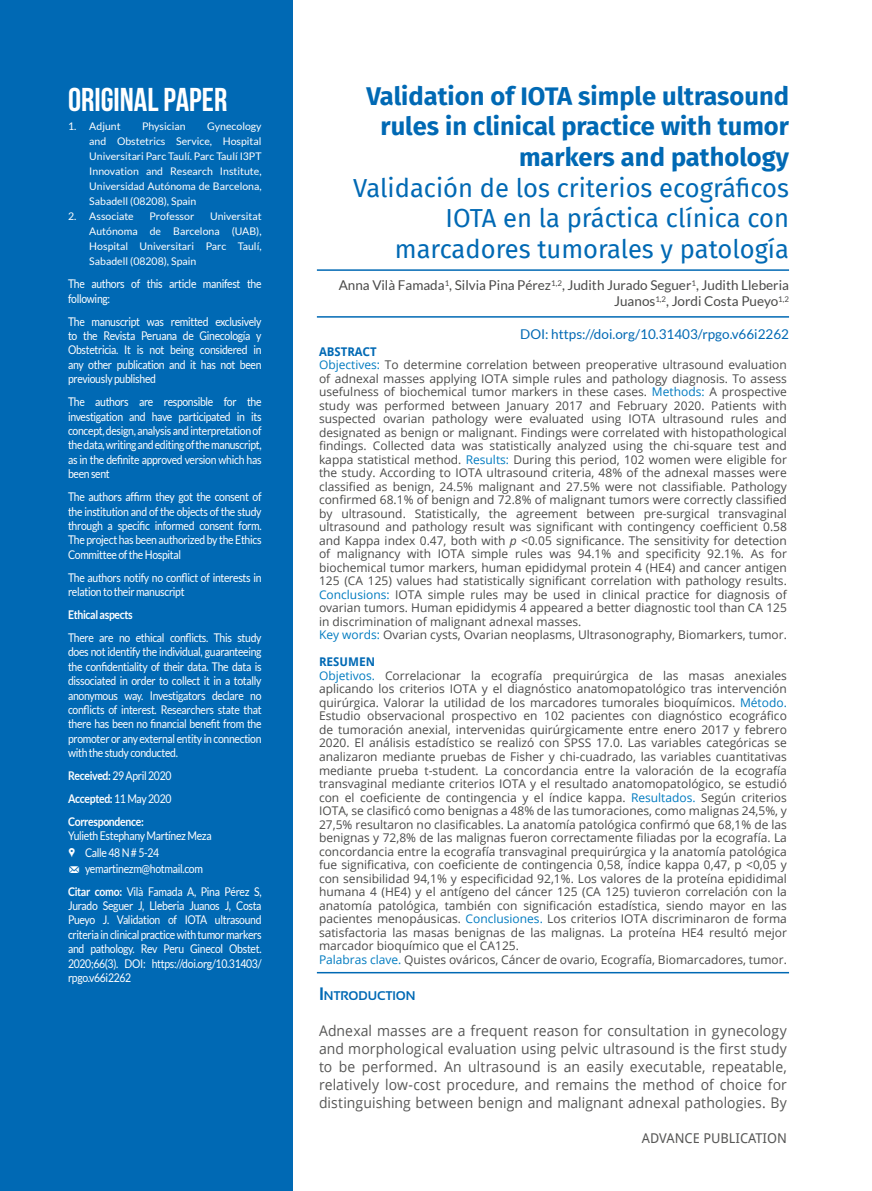
<style>
.page{position:relative;width:872px;height:1191px;background:#fff}
.page>*{position:absolute;margin:0;border:0;box-sizing:border-box;transform-origin:0 0}
.t1{font:700 33px "Bebas Neue";color:#fff}
.t2{font:25.5px/30.6px "Fira Sans";color:#0069b4;text-align:right}
.t3{font:700 25.5px/30.6px "Fira Sans";color:#0069b4;text-align:right}
.t4{font:14.7px/18px "Open Sans";letter-spacing:.01em;color:#575756;text-align:justify;scale:.95 1}
.t5{font:13.5px/16.2px "Lato";color:#4a4a49;text-align:right}
.t6{font:13.5px "Lato";color:#0069b4}
.t7{font:13.5px "Droid Sans";color:#575756}
.t8{font:700 12.6px "Sansation";color:#0069b4}
.t9{font:12px/13.5px "Open Sans";color:#4a4a49}
.t10{font:12px/14.4px "Lato";letter-spacing:-.03em;color:#fff;text-align:justify;scale:.87 1}
.t11{font:700 12px/23px "Lato";letter-spacing:-.03em;color:#fff;text-align:justify;scale:.87 1}
.t12{font:700 12px "Droid Sans";color:#0069b4}
.t13{font:10.5px/15px "Lato";color:#fff;text-align:justify}
.s1{font-weight:400}
.s2{font-family:"Modern Pictograms";font-size:13.5px}
.s3{font-weight:700}
.s4{color:#007bc0}
.s5{font-style:italic}
.s6{font-size:18px}
</style>
<div class="page">
<div style="left:0;top:0;width:293px;height:1191px;background:#0069b4"></div>
<hr style="left:317px;top:269px;width:472px;height:2px;background:#0069b4">
<hr style="left:317px;top:316px;width:472px;height:2px;background:#0069b4">
<hr style="left:317px;top:972px;width:472px;height:1px;background:#0069b4">
<h1 class="t1" style="left:68px;top:82px;width:161px">ORIGINAL PAPER</h1>
<p class="t13" style="left:89px;top:119px;width:174px;text-indent:118px">Gynecology and Obstetrics Service, Hospital Universitari Parc Taulí. Parc Taulí I3PT Innovation and Research Institute, Universidad Autónoma de Barcelona, Sabadell (08208), Spain</p>
<p class="t13" style="left:68px;top:209px;width:67px">2. Associate</p>
<p class="t13" style="left:149px;top:209px;width:46px">Professor</p>
<p class="t13" style="left:68px;top:119px;width:54px">1. Adjunt</p>
<p class="t13" style="left:142px;top:119px;width:45px">Physician</p>
<p class="t13" style="left:89px;top:209px;width:174px;text-indent:121px">Universitat Autónoma de Barcelona (UAB), Hospital Universitari Parc Taulí, Sabadell (08208), Spain</p>
<p class="t10" style="left:68px;top:277px;width:224px">The authors of this article manifest the following:</p>
<p class="t10" style="left:68px;top:314px;width:224px">The manuscript was remitted exclusively to the Revista Peruana de Ginecología y Obstetricia. It is not being considered in any other publication and it has not been previously published</p>
<p class="t10" style="left:68px;top:394px;width:224px">The authors are responsible for the investigation and have participated in its concept, design, analysis and interpretation of the data, writing and editing of the manuscript, as in the definite approved version which has been sent</p>
<p class="t10" style="left:68px;top:489px;width:224px">The authors affirm they got the consent of the institution and of the objects of the study through a specific informed consent form.<br>The project has been authorized by the Ethics Committee of the Hospital</p>
<p class="t10" style="left:68px;top:570px;width:224px">The authors notify no conflict of interests in relation to their manuscript</p>
<p class="t11" style="left:68px;top:603px;width:76px">Ethical aspects</p>
<p class="t10" style="left:68px;top:630px;width:224px">There are no ethical conflicts. This study does not identify the individual, guaranteeing the confidentiality of their data. The data is dissociated in order to collect it in a totally anonymous way. Investigators declare no conflicts of interest. Researchers state that there has been no financial benefit from the promoter or any external entity in connection with the study conducted.</p>
<p class="t11" style="left:68px;top:764px;width:120px">Received: <span class="s1">29 April 2020<br></span>Accepted: <span class="s1">11 May 2020<br></span>Correspondence:</p>
<p class="t10" style="left:68px;top:827px;width:167px;line-height:16.2px;text-align:left">Yulieth Estephany Martínez Meza <span class="s2">,</span> Calle 48 N # 5-24<br><span class="s2">m</span> yemartinezm@hotmail.com</p>
<p class="t10" style="left:68px;top:884px;width:224px"><span class="s3">Citar como:</span> Vilà Famada A, Pina Pérez S, Jurado Seguer J, Lleberia Juanos J, Costa Pueyo J. Validation of IOTA ultrasound criteria in clinical practice with tumor markers and pathology. Rev Peru Ginecol Obstet.<br>2020;66(3). DOI: https://doi.org/10.31403/ rpgo.v66i2262</p>
<h2 class="t3" style="left:366px;top:79px;width:424px">Validation of IOTA simple ultrasound rules in clinical practice with tumor markers and pathology</h2>
<h2 class="t2" style="left:353px;top:172px;width:437px">Validación de los criterios ecográficos<br>IOTA en la práctica clínica con marcadores tumorales y patología</h2>
<p class="t5" style="left:339px;top:277px;width:452px">Anna Vilà Famada<sup>1</sup>, Silvia Pina Pérez<sup>1,2</sup>, Judith Jurado Seguer<sup>1</sup>, Judith Lleberia<br>Juanos<sup>1,2</sup>, Jordi Costa Pueyo<sup>1,2</sup></p>
<p class="t6" style="left:520px;top:326px;width:270px">DOI: https://doi.org/10.31403/rpgo.v66i2262</p>
<p class="t12" style="left:319px;top:343px;width:59px">ABSTRACT</p>
<p class="t9" style="left:319px;top:358px;width:469px"><span class="s4">Objectives:</span> To determine correlation between preoperative ultrasound evaluation of adnexal masses applying IOTA simple rules and pathology diagnosis. To assess usefulness of biochemical tumor markers in these cases. <span class="s4">Methods:</span> A prospective study was performed between January 2017 and February 2020. Patients with suspected ovarian pathology were evaluated using IOTA ultrasound rules and designated as benign or malignant. Findings were correlated with histopathological findings. Collected data was statistically analyzed using the chi-square test and kappa statistical method. <span class="s4">Results:</span> During this period, 102 women were eligible for the study. According to IOTA ultrasound criteria, 48% of the adnexal masses were classified as benign, 24.5% malignant and 27.5% were not classifiable. Pathology confirmed 68.1% of benign and 72.8% of malignant tumors were correctly classified by ultrasound. Statistically, the agreement between pre-surgical transvaginal ultrasound and pathology result was significant with contingency coefficient 0.58 and Kappa index 0.47, both with <span class="s5">p</span> &lt;0.05 significance. The sensitivity for detection of malignancy with IOTA simple rules was 94.1% and specificity 92.1%. As for biochemical tumor markers, human epididymal protein 4 (HE4) and cancer antigen 125 (CA 125) values had statistically significant correlation with pathology results.<br><span class="s4">Conclusions:</span> IOTA simple rules may be used in clinical practice for diagnosis of ovarian tumors. Human epididymis 4 appeared a better diagnostic tool than CA 125 in discrimination of malignant adnexal masses.<br><span class="s4">Key words:</span> Ovarian cysts, Ovarian neoplasms, Ultrasonography, Biomarkers, tumor.</p>
<p class="t12" style="left:319px;top:653px;width:58px">RESUMEN</p>
<p class="t9" style="left:319px;top:668px;width:469px"><span class="s4">Objetivos.</span> Correlacionar la ecografía prequirúrgica de las masas anexiales aplicando los criterios IOTA y el diagnóstico anatomopatológico tras intervención quirúrgica. Valorar la utilidad de los marcadores tumorales bioquímicos. <span class="s4">Método.<br></span>Estudio observacional prospectivo en 102 pacientes con diagnóstico ecográfico de tumoración anexial, intervenidas quirúrgicamente entre enero 2017 y febrero 2020. El análisis estadístico se realizó con SPSS 17.0. Las variables categóricas se analizaron mediante pruebas de Fisher y chi-cuadrado, las variables cuantitativas mediante prueba t-student. La concordancia entre la valoración de la ecografía transvaginal mediante criterios IOTA y el resultado anatomopatológico, se estudió con el coeficiente de contingencia y el índice kappa. <span class="s4">Resultados.</span> Según criterios IOTA, se clasificó como benignas a 48% de las tumoraciones, como malignas 24,5%, y 27,5% resultaron no clasificables. La anatomía patológica confirmó que 68,1% de las benignas y 72,8% de las malignas fueron correctamente filiadas por la ecografía. La concordancia entre la ecografía transvaginal prequirúrgica y la anatomía patológica fue significativa, con coeficiente de contingencia 0,58, índice kappa 0,47, p &lt;0,05 y con sensibilidad 94,1% y especificidad 92,1%. Los valores de la proteína epididimal humana 4 (HE4) y el antígeno del cáncer 125 (CA 125) tuvieron correlación con la anatomía patológica, también con significación estadística, siendo mayor en las pacientes menopáusicas. <span class="s4">Conclusiones.</span> Los criterios IOTA discriminaron de forma satisfactoria las masas benignas de las malignas. La proteína HE4 resultó mejor marcador bioquímico que el CA125.<br><span class="s4">Palabras clave.</span> Quistes ováricos, Cáncer de ovario, Ecografía, Biomarcadores, tumor.</p>
<p class="t8" style="left:319px;top:989px;width:98px"><span class="s6">I</span>NTRODUCTION</p>
<p class="t4" style="left:319px;top:1021px;width:494px">Adnexal masses are a frequent reason for consultation in gynecology and morphological evaluation using pelvic ultrasound is the first study to be performed. An ultrasound is an easily executable, repeatable, relatively low-cost procedure, and remains the method of choice for distinguishing between benign and malignant adnexal pathologies. By</p>
<p class="t7" style="left:642px;top:1128px;width:146px">ADVANCE PUBLICATION</p>
</div>
